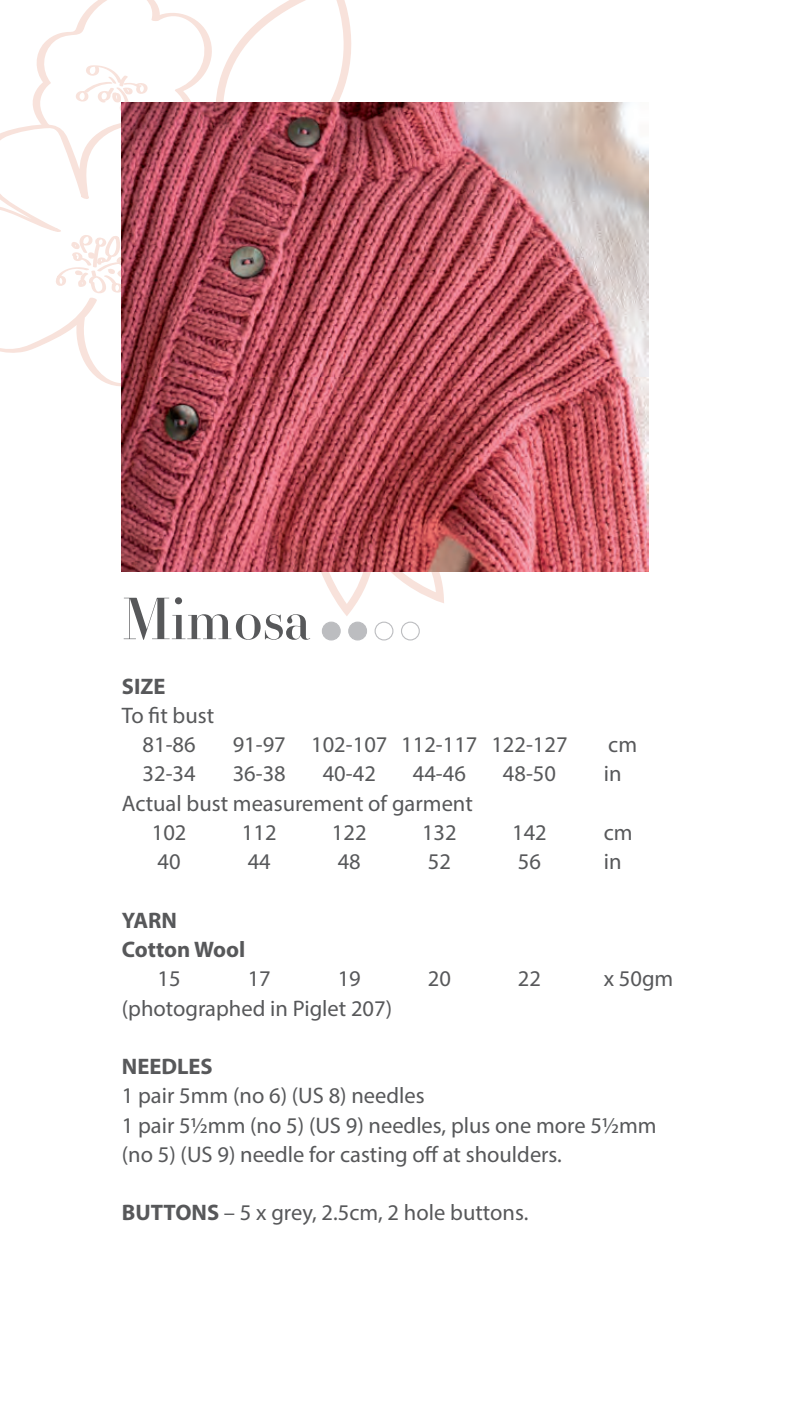
<style>
.page{position:relative;width:796px;height:1405px;background:#fff}
.page>*{position:absolute;margin:0;border:0;box-sizing:border-box;transform-origin:0 0}
.t1{font:56.25px "Essonnes Headline";color:#57585a}
.t2{font:22.5px/29.2px "Myriad Pro";color:#57585a}
.t3{font:700 22.5px/29.2px "Myriad Pro";color:#57585a}
.s1{font-weight:700}
</style>
<div class="page">
<img style="left:444px;top:103px;width:204px;height:469px">
<div style="left:322px;top:622px;width:18px;height:18px;background:#bcbdc0;border-radius:50%"></div>
<div style="left:322px;top:621px;width:18px;height:19px;border:1px solid #bcbdc0;border-radius:50%"></div>
<div style="left:348px;top:622px;width:18px;height:18px;background:#bcbdc0;border-radius:50%"></div>
<div style="left:348px;top:621px;width:19px;height:19px;border:1px solid #bcbdc0;border-radius:50%"></div>
<div style="left:374px;top:621px;width:19px;height:19px;border:1px solid #bcbdc0;border-radius:50%"></div>
<div style="left:401px;top:621px;width:18px;height:19px;border:1px solid #bcbdc0;border-radius:50%"></div>
<svg style="left:0;top:0;width:444px;height:616px"></svg>
<h1 class="t1" style="left:122px;top:580px;width:190px">Mimosa</h1>
<p class="t3" style="left:122px;top:670px;width:45px">SIZE</p>
<p class="t2" style="left:122px;top:700px;width:94px;text-align:center">To fit bust<br>81-86</p>
<p class="t2" style="left:232px;top:729px;width:336px">91-97 102-107 112-117 122-127</p>
<p class="t2" style="left:608px;top:729px;width:30px">cm</p>
<p class="t2" style="left:142px;top:758px;width:55px">32-34</p>
<p class="t2" style="left:232px;top:758px;width:55px">36-38</p>
<p class="t2" style="left:322px;top:758px;width:55px">40-42</p>
<p class="t2" style="left:412px;top:758px;width:55px">44-46</p>
<p class="t2" style="left:502px;top:758px;width:55px">48-50</p>
<p class="t2" style="left:603px;top:758px;width:19px">in</p>
<p class="t2" style="left:152px;top:788px;width:322px;text-indent:-30px">Actual bust measurement of garment<br>102</p>
<p class="t2" style="left:242px;top:817px;width:36px">112</p>
<p class="t2" style="left:332px;top:817px;width:36px">122</p>
<p class="t2" style="left:422px;top:817px;width:36px">132</p>
<p class="t2" style="left:512px;top:817px;width:36px">142</p>
<p class="t2" style="left:603px;top:817px;width:30px">cm</p>
<p class="t2" style="left:157px;top:846px;width:25px">40</p>
<p class="t2" style="left:247px;top:846px;width:25px">44</p>
<p class="t2" style="left:337px;top:846px;width:25px">48</p>
<p class="t2" style="left:427px;top:846px;width:25px">52</p>
<p class="t2" style="left:517px;top:846px;width:25px">56</p>
<p class="t2" style="left:603px;top:846px;width:19px">in</p>
<p class="t3" style="left:122px;top:904px;width:125px">YARN<br>Cotton Wool</p>
<p class="t2" style="left:157px;top:963px;width:25px">15</p>
<p class="t2" style="left:247px;top:963px;width:25px">17</p>
<p class="t2" style="left:337px;top:963px;width:25px">19</p>
<p class="t2" style="left:427px;top:963px;width:25px">20</p>
<p class="t2" style="left:517px;top:963px;width:25px">22</p>
<p class="t2" style="left:603px;top:963px;width:71px">x 50gm</p>
<p class="t2" style="left:122px;top:992px;width:272px">(photographed in Piglet 207)</p>
<p class="t3" style="left:122px;top:1051px;width:92px">NEEDLES</p>
<p class="t2" style="left:122px;top:1080px;width:536px">1 pair 5mm (no 6) (US 8) needles<br>1 pair 5½mm (no 5) (US 9) needles, plus one more 5½mm (no 5) (US 9) needle for casting off at shoulders.</p>
<p class="t2" style="left:122px;top:1197px;width:408px"><span class="s1">BUTTONS</span> – 5 x grey, 2.5cm, 2 hole buttons.</p>
</div>
